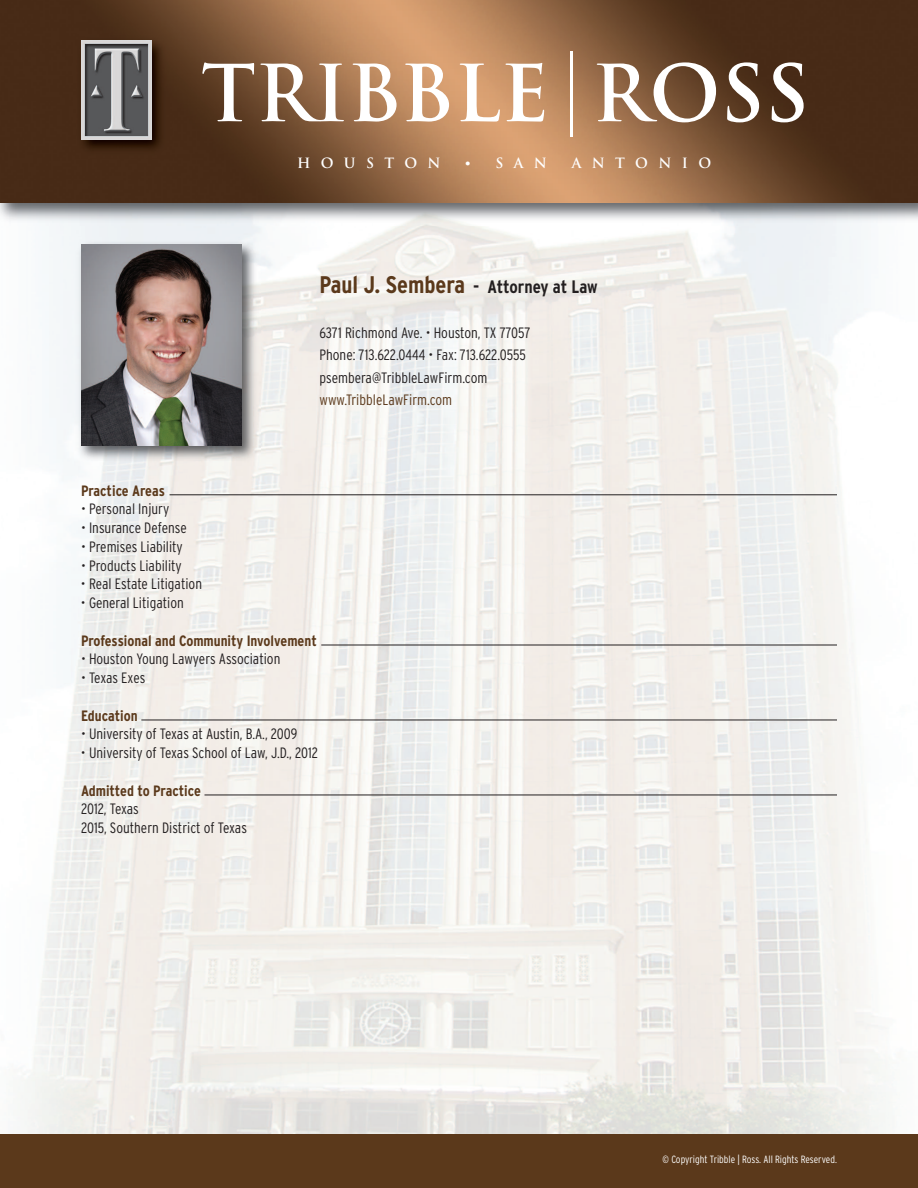
<style>
.page{position:relative;width:918px;height:1188px;background:#fff}
.page>*{position:absolute;margin:0;border:0;box-sizing:border-box;transform-origin:0 0}
.t1{font:700 condensed 18px "Interstate";letter-spacing:-.005em;color:#231f20}
.t2{font:300 condensed 15px/22.5px "Interstate";color:#231f20}
.t3{font:700 condensed 15px "Interstate";color:#5b391b}
.t4{font:300 condensed 15px "Interstate";color:#5b391b}
.t5{font:700 13.8px "Trajan";letter-spacing:.75em;color:#fff}
.t6{font:300 condensed 10.5px "Interstate";color:#fff}
.s1{font-family:"Times";font-weight:400}
.s2{font-size:24px;color:#5b391b}
</style>
<div class="page">
<img style="left:21px;top:225px;width:869px;height:909px">
<img style="left:0;top:202px;width:918px;height:23px">
<img style="left:0;top:0;width:918px;height:202px">
<div style="left:0;top:1134px;width:918px;height:54px;background:#5b391b"></div>
<img style="left:74px;top:34px;width:97px;height:125px">
<img style="left:82px;top:41px;width:69px;height:98px">
<svg style="left:202px;top:62px;width:52px;height:59px"></svg>
<svg style="left:260px;top:64px;width:84px;height:57px"></svg>
<svg style="left:353px;top:64px;width:44px;height:58px"></svg>
<svg style="left:405px;top:64px;width:44px;height:58px"></svg>
<svg style="left:460px;top:64px;width:40px;height:58px"></svg>
<svg style="left:506px;top:63px;width:38px;height:59px"></svg>
<svg style="left:597px;top:62px;width:119px;height:60px"></svg>
<svg style="left:727px;top:62px;width:32px;height:60px"></svg>
<svg style="left:772px;top:62px;width:32px;height:60px"></svg>
<hr style="left:570px;top:51px;width:2px;height:85px;background:#fff">
<img style="left:75px;top:237px;width:186px;height:228px">
<img style="left:81px;top:244px;width:161px;height:202px">
<hr style="left:170px;top:494px;width:667px;height:1px;background:#231f20">
<hr style="left:321px;top:645px;width:516px;height:1px;background:#231f20">
<hr style="left:141px;top:720px;width:696px;height:1px;background:#231f20">
<hr style="left:204px;top:795px;width:633px;height:1px;background:#231f20">
<p class="t5" style="left:297px;top:155px;width:145px">HOUSTON</p>
<p class="t5" style="left:466px;top:155px;width:83px"><span class="s1">•</span> SAN</p>
<p class="t5" style="left:572px;top:155px;width:141px">ANTONIO</p>
<p class="t1" style="left:320px;top:276px;width:280px"><span class="s2">Paul J. Sembera</span> - Attorney at Law</p>
<p class="t2" style="left:319px;top:322px;width:213px">6371 Richmond Ave. • Houston, TX 77057<br>Phone: 713.622.0444 • Fax: 713.622.0555 psembera@TribbleLawFirm.com</p>
<p class="t4" style="left:320px;top:392px;width:134px">www.TribbleLawFirm.com</p>
<p class="t3" style="left:81px;top:482px;width:85px">Practice Areas</p>
<p class="t2" style="left:81px;top:498px;width:90px">• Personal Injury</p>
<p class="t2" style="left:81px;top:517px;width:107px">• Insurance Defense</p>
<p class="t2" style="left:81px;top:535px;width:103px">• Premises Liability</p>
<p class="t2" style="left:81px;top:554px;width:102px">• Products Liability</p>
<p class="t2" style="left:81px;top:573px;width:123px">• Real Estate Litigation</p>
<p class="t2" style="left:81px;top:592px;width:104px">• General Litigation</p>
<p class="t3" style="left:81px;top:632px;width:237px">Professional and Community Involvement</p>
<p class="t2" style="left:81px;top:648px;width:201px">• Houston Young Lawyers Association</p>
<p class="t2" style="left:81px;top:667px;width:66px">• Texas Exes</p>
<p class="t3" style="left:81px;top:707px;width:58px">Education</p>
<p class="t2" style="left:81px;top:723px;width:218px">• University of Texas at Austin, B.A., 2009</p>
<p class="t2" style="left:81px;top:742px;width:238px">• University of Texas School of Law, J.D., 2012</p>
<p class="t3" style="left:81px;top:782px;width:121px">Admitted to Practice</p>
<p class="t2" style="left:81px;top:800px;width:167px;line-height:18.8px">2012, Texas<br>2015, Southern District of Texas</p>
<p class="t6" style="left:663px;top:1153px;width:176px">© Copyright Tribble | Ross. All Rights Reserved.</p>
</div>
